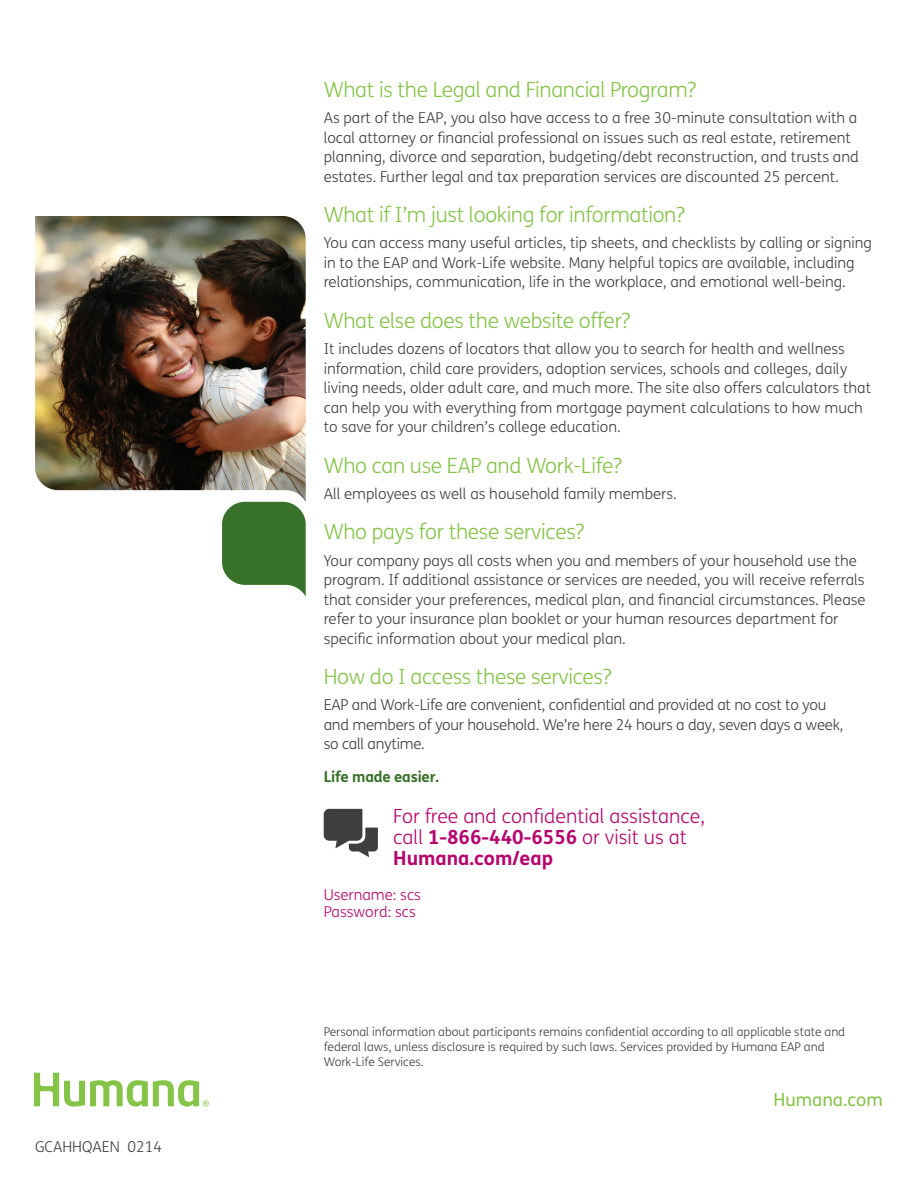
<style>
.page{position:relative;width:918px;height:1188px;background:#fff}
.page>*{position:absolute;margin:0;border:0;box-sizing:border-box;transform-origin:0 0}
.t1{font:300 21px "FS Humana";letter-spacing:-.015em;color:#85c447}
.t2{font:300 19.5px/21px "FS Humana";color:#b7046c}
.t3{font:18px "FS Humana";color:#85c447}
.t4{font:300 15px/19.5px "FS Humana";color:#3e3e3f}
.t5{font:300 15px/17.4px "FS Humana";color:#b7046c}
.t6{font:700 15px "FS Humana";letter-spacing:-.015em;color:#387129}
.t7{font:300 12px/15px "FS Humana";color:#3e3e3f}
.s1{font-weight:700}
</style>
<div class="page">
<svg style="left:34px;top:1073px;width:175px;height:34px"></svg>
<svg style="left:222px;top:502px;width:84px;height:95px"></svg>
<img style="left:35px;top:216px;width:271px;height:286px">
<svg style="left:324px;top:809px;width:54px;height:48px"></svg>
<p class="t4" style="left:35px;top:1137px;width:128px">GCAHHQAEN 0214</p>
<h1 class="t1" style="left:324px;top:75px;width:374px">What is the Legal and Financial Program?</h1>
<p class="t4" style="left:324px;top:108px;width:537px">As part of the EAP, you also have access to a free 30-minute consultation with a local attorney or financial professional on issues such as real estate, retirement planning, divorce and separation, budgeting/debt reconstruction, and trusts and estates. Further legal and tax preparation services are discounted 25 percent.</p>
<h1 class="t1" style="left:324px;top:200px;width:363px">What if I’m just looking for information?</h1>
<p class="t4" style="left:324px;top:233px;width:550px">You can access many useful articles, tip sheets, and checklists by calling or signing in to the EAP and Work-Life website. Many helpful topics are available, including relationships, communication, life in the workplace, and emotional well-being.</p>
<h1 class="t1" style="left:324px;top:306px;width:308px">What else does the website offer?</h1>
<p class="t4" style="left:324px;top:339px;width:549px">It includes dozens of locators that allow you to search for health and wellness information, child care providers, adoption services, schools and colleges, daily living needs, older adult care, and much more. The site also offers calculators that can help you with everything from mortgage payment calculations to how much to save for your children’s college education.</p>
<h1 class="t1" style="left:324px;top:451px;width:300px">Who can use EAP and Work-Life?</h1>
<p class="t4" style="left:324px;top:483px;width:355px">All employees as well as household family members.</p>
<h1 class="t1" style="left:324px;top:518px;width:262px">Who pays for these services?</h1>
<p class="t4" style="left:324px;top:550px;width:543px">Your company pays all costs when you and members of your household use the program. If additional assistance or services are needed, you will receive referrals that consider your preferences, medical plan, and financial circumstances. Please refer to your insurance plan booklet or your human resources department for specific information about your medical plan.</p>
<h1 class="t1" style="left:324px;top:662px;width:289px">How do I access these services?</h1>
<p class="t4" style="left:324px;top:695px;width:521px">EAP and Work-Life are convenient, confidential and provided at no cost to you and members of your household. We’re here 24 hours a day, seven days a week, so call anytime.</p>
<p class="t6" style="left:324px;top:765px;width:117px">Life made easier.</p>
<h2 class="t2" style="left:393px;top:806px;width:313px">For free and confidential assistance, call <span class="s1">1-866-440-6556</span> or visit us at<br><span class="s1">Humana.com/eap</span></h2>
<p class="t5" style="left:324px;top:886px;width:99px">Username: scs<br>Password: scs</p>
<p class="t7" style="left:324px;top:1024px;width:523px">Personal information about participants remains confidential according to all applicable state and federal laws, unless disclosure is required by such laws. Services provided by Humana EAP and<br>Work-Life Services.</p>
<p class="t3" style="left:773px;top:1087px;width:111px">Humana.com</p>
</div>
